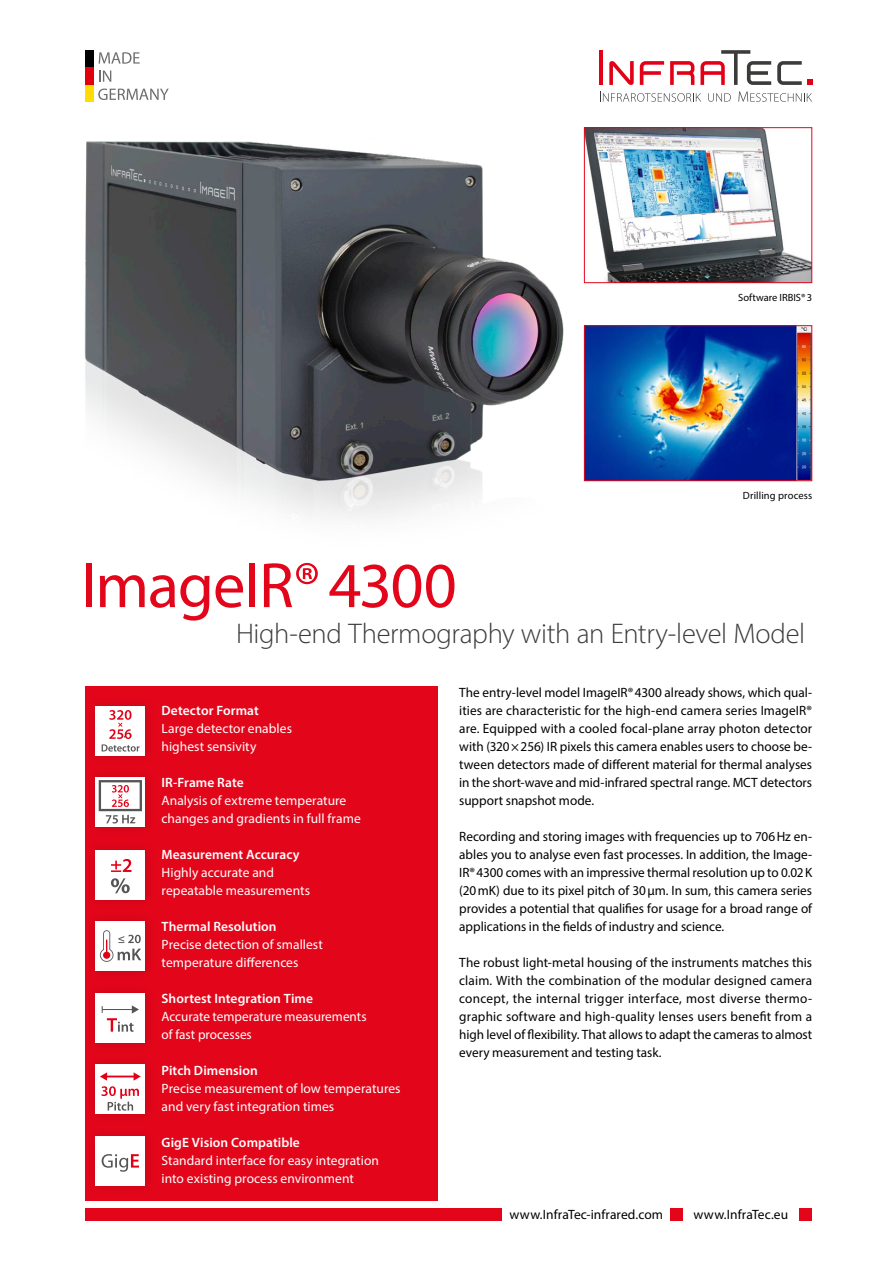
<style>
.page{position:relative;width:893px;height:1263px;background:#fff}
.page>*{position:absolute;margin:0;border:0;box-sizing:border-box;transform-origin:0 0}
.TITEL{font:64.5px "Myriad Pro";letter-spacing:-.015em;color:#e3061b}
.SUBTITLE{font:300 28.5px "Myriad Pro";letter-spacing:-.015em;color:#3c3c3c}
.Fließtext{font:13.5px/18px "Myriad Pro";color:#000;text-align:justify}
.Icon-Fließtext{font:13.5px/18px "Myriad Pro";color:#fff}
.Icon-Headline{font:600 13.5px "Myriad Pro";letter-spacing:.005em;color:#fff}
.Bildunterschriften{font:10.5px "Myriad Pro";letter-spacing:.01em;color:#000}
</style>
<div class="page">
<hr style="left:600px;top:50px;width:3px;height:35px;background:#e30017">
<svg style="left:670px;top:61px;width:24px;height:24px"></svg>
<svg style="left:640px;top:61px;width:24px;height:24px"></svg>
<svg style="left:777px;top:61px;width:35px;height:24px"></svg>
<svg style="left:700px;top:50px;width:71px;height:35px"></svg>
<svg style="left:609px;top:61px;width:25px;height:24px"></svg>
<svg style="left:600px;top:92px;width:101px;height:10px"></svg>
<svg style="left:708px;top:93px;width:23px;height:9px"></svg>
<svg style="left:738px;top:92px;width:74px;height:10px"></svg>
<div style="left:670px;top:1208px;width:13px;height:12px;background:#e3061b"></div>
<div style="left:799px;top:1208px;width:13px;height:12px;background:#e3061b"></div>
<div style="left:85px;top:1208px;width:416px;height:12px;background:#e3061b"></div>
<div style="left:85px;top:687px;width:353px;height:514px;background:#e3061b"></div>
<img style="left:600px;top:327px;width:210px;height:152px">
<div style="left:584px;top:325px;width:228px;height:156px;border:1px solid #e3061b"></div>
<img style="left:600px;top:129px;width:210px;height:152px">
<div style="left:584px;top:127px;width:228px;height:156px;border:1px solid #e3061b"></div>
<div style="left:86px;top:1054px;width:69px;height:70px;background:#de051a"></div>
<div style="left:95px;top:1064px;width:50px;height:50px;background:#fff"></div>
<svg style="left:100px;top:1072px;width:41px;height:39px"></svg>
<div style="left:86px;top:840px;width:69px;height:70px;background:#de051a"></div>
<div style="left:95px;top:850px;width:50px;height:50px;background:#fff"></div>
<svg style="left:111px;top:859px;width:20px;height:13px"></svg>
<svg style="left:111px;top:878px;width:19px;height:15px"></svg>
<div style="left:86px;top:1126px;width:69px;height:70px;background:#de051a"></div>
<div style="left:95px;top:1136px;width:50px;height:50px;background:#fff"></div>
<svg style="left:102px;top:1154px;width:37px;height:18px"></svg>
<div style="left:86px;top:767px;width:69px;height:69px;background:#de051a"></div>
<div style="left:95px;top:777px;width:50px;height:49px;background:#fff"></div>
<svg style="left:99px;top:780px;width:43px;height:43px"></svg>
<div style="left:86px;top:696px;width:69px;height:69px;background:#de051a"></div>
<div style="left:95px;top:706px;width:50px;height:49px;background:#fff"></div>
<svg style="left:102px;top:710px;width:38px;height:41px"></svg>
<div style="left:86px;top:911px;width:69px;height:70px;background:#de051a"></div>
<div style="left:95px;top:921px;width:50px;height:50px;background:#fff"></div>
<svg style="left:100px;top:930px;width:41px;height:32px"></svg>
<div style="left:86px;top:983px;width:69px;height:70px;background:#de051a"></div>
<div style="left:95px;top:993px;width:50px;height:50px;background:#fff"></div>
<svg style="left:102px;top:1005px;width:37px;height:27px"></svg>
<img style="left:84px;top:66px;width:516px;height:452px">
<div style="left:85px;top:50px;width:9px;height:17px;background:#000"></div>
<div style="left:85px;top:84px;width:9px;height:18px;background:#fd0"></div>
<div style="left:85px;top:67px;width:9px;height:17px;background:#e3000e"></div>
<svg style="left:99px;top:52px;width:41px;height:12px"></svg>
<svg style="left:99px;top:71px;width:12px;height:11px"></svg>
<svg style="left:98px;top:89px;width:71px;height:11px"></svg>
<p class="Bildunterschriften" style="left:738px;top:291px;width:75px">Software IRBIS®3</p>
<p class="TITEL" style="left:81px;top:546px;width:377px">ImageIR®4300</p>
<p class="Bildunterschriften" style="left:743px;top:489px;width:71px">Drilling process</p>
<p class="SUBTITLE" style="left:236px;top:616px;width:571px">High-end Thermography with an Entry-level Model</p>
<p class="Icon-Headline" style="left:162px;top:702px;width:99px">Detector Format</p>
<p class="Icon-Fließtext" style="left:162px;top:719px;width:132px">Large detector enables highest sensivity</p>
<p class="Icon-Headline" style="left:162px;top:774px;width:84px">IR-Frame Rate</p>
<p class="Icon-Fließtext" style="left:162px;top:791px;width:201px">Analysis of extreme temperature changes and gradients in full frame</p>
<p class="Icon-Headline" style="left:162px;top:846px;width:140px">Measurement Accuracy</p>
<p class="Icon-Fließtext" style="left:162px;top:863px;width:150px">Highly accurate and repeatable measurements</p>
<p class="Icon-Headline" style="left:162px;top:918px;width:117px">Thermal Resolution</p>
<p class="Icon-Fließtext" style="left:162px;top:935px;width:163px">Precise detection of smallest temperature differences</p>
<p class="Icon-Headline" style="left:162px;top:990px;width:153px">Shortest Integration Time</p>
<p class="Icon-Fließtext" style="left:162px;top:1007px;width:207px">Accurate temperature measurements of fast processes</p>
<p class="Icon-Headline" style="left:162px;top:1062px;width:98px">Pitch Dimension</p>
<p class="Icon-Fließtext" style="left:162px;top:1079px;width:240px">Precise measurement of low temperatures and very fast integration times</p>
<p class="Icon-Headline" style="left:162px;top:1134px;width:140px">GigE Vision Compatible</p>
<p class="Icon-Fließtext" style="left:162px;top:1151px;width:219px">Standard interface for easy integration into existing process environment</p>
<p class="Fließtext" style="left:459px;top:683px;width:354px">The entry-level model ImageIR®4300 already shows, which qual&shy;ities are characteristic for the high-end camera series ImageIR® are. Equipped with a cooled focal-plane array photon detector with (320×256) IR pixels this camera enables users to choose be&shy;tween detectors made of different material for thermal analyses in the short-wave and mid-infrared spectral range. MCT detectors support snapshot mode.</p>
<p class="Fließtext" style="left:459px;top:827px;width:354px">Recording and storing images with frequencies up to 706Hz en&shy;ables you to analyse even fast processes. In addition, the Image-IR®4300 comes with an impressive thermal resolution up to 0.02K (20mK) due to its pixel pitch of 30µm. In sum, this camera series provides a potential that qualifies for usage for a broad range of applications in the fields of industry and science.</p>
<p class="Fließtext" style="left:459px;top:953px;width:355px">The robust light-metal housing of the instruments matches this claim. With the combination of the modular designed camera concept, the internal trigger interface, most diverse thermo&shy;graphic software and high-quality lenses users benefit from a high level of flexibility. That allows to adapt the cameras to almost every measurement and testing task.</p>
<p class="Fließtext" style="left:510px;top:1205px;width:155px">www.InfraTec-infrared.com</p>
<p class="Fließtext" style="left:694px;top:1205px;width:96px">www.InfraTec.eu</p>
</div>
